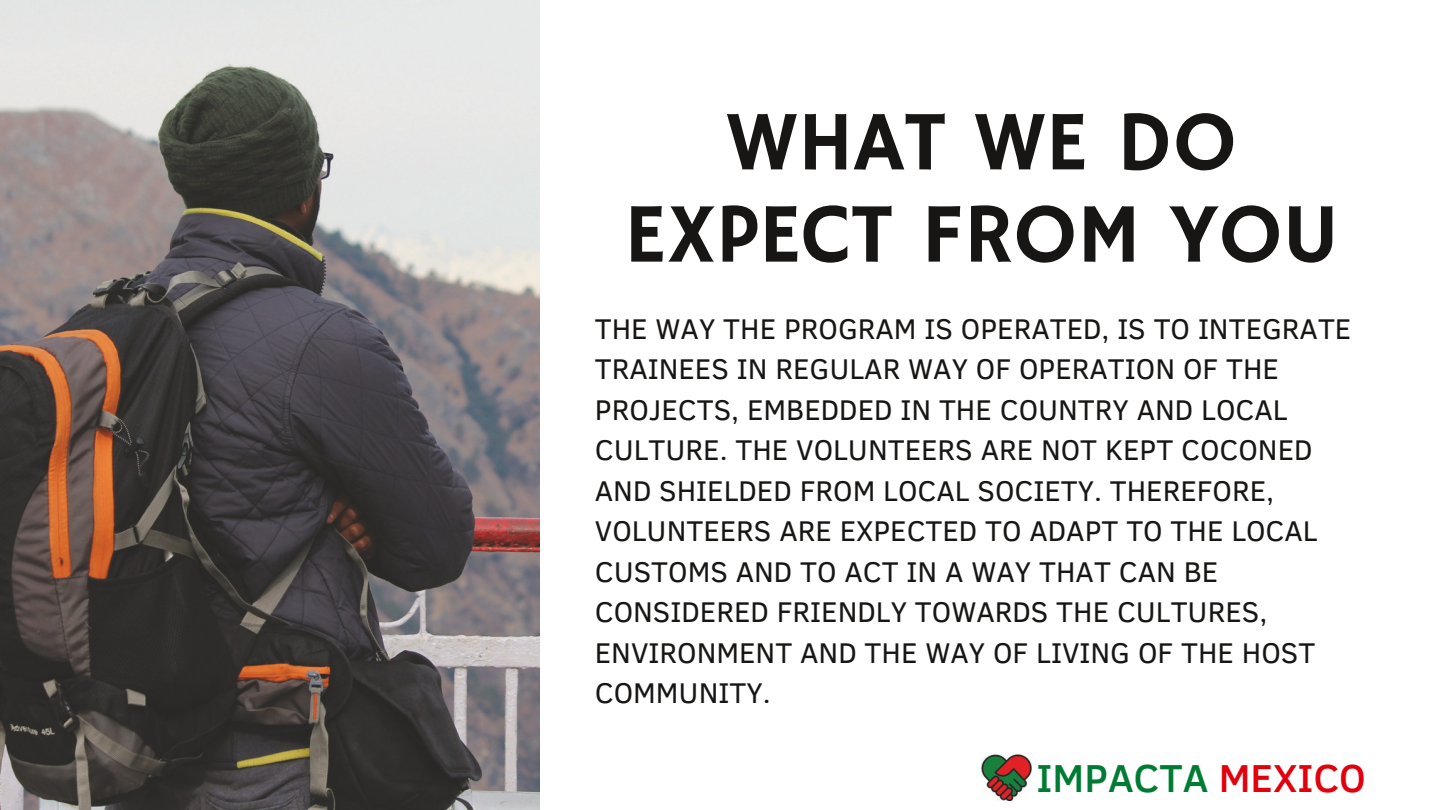
<style>
.page{position:relative;width:1440px;height:810px;background:#fff}
.page>*{position:absolute;margin:0;border:0;box-sizing:border-box;transform-origin:0 0}
.t1{font:85px/92.2px "Hammersmith One";color:#171615;text-align:center}
.t2{font:500 40px "Clear Sans";color:#007b33}
.t3{font:29.2px/40.5px "Clear Sans";color:#171615}
.s1{color:#e3000d}
</style>
<div class="page">
<img style="left:0;top:0;width:539px;height:810px">
<img style="left:981px;top:753px;width:50px;height:47px">
<h1 class="t1" style="left:624px;top:100px;width:716px">WHAT WE DO<br>EXPECT FROM YOU</h1>
<p class="t3" style="left:595px;top:307px;width:758px">THE WAY THE PROGRAM IS OPERATED, IS TO INTEGRATE TRAINEES IN REGULAR WAY OF OPERATION OF THE PROJECTS, EMBEDDED IN THE COUNTRY AND LOCAL CULTURE. THE VOLUNTEERS ARE NOT KEPT COCONED AND SHIELDED FROM LOCAL SOCIETY. THEREFORE, VOLUNTEERS ARE EXPECTED TO ADAPT TO THE LOCAL CUSTOMS AND TO ACT IN A WAY THAT CAN BE CONSIDERED FRIENDLY TOWARDS THE CULTURES, ENVIRONMENT AND THE WAY OF LIVING OF THE HOST COMMUNITY.</p>
<h2 class="t2" style="left:1037px;top:749px;width:331px">IMPACTA <span class="s1">MEXICO</span></h2>
</div>
